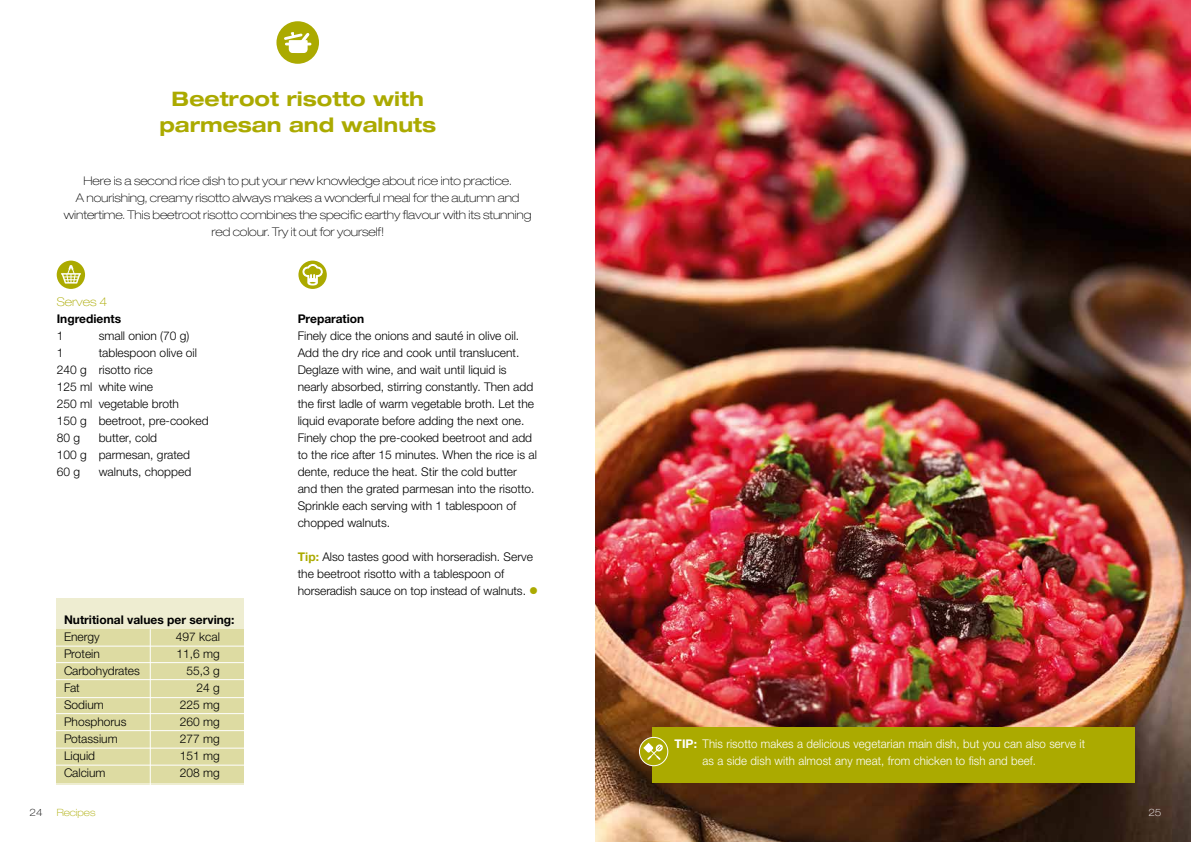
<style>
.page{position:relative;width:1191px;height:842px;background:#fff}
.page>*{position:absolute;margin:0;border:0;box-sizing:border-box;transform-origin:0 0}
.t1{font:700 expanded 20px/26px "Helvetica Neue LTW1 G";color:#abaa00;text-align:center}
.t2{font:300 12px/17px "Helvetica Neue LTW1 G";color:#000}
.t3{font:100 expanded 12px/17px "Helvetica Neue LTW1 G";letter-spacing:-.01em;color:#000;text-align:center}
.t4{font:300 12px/17px "Helvetica Neue LTW1 G";letter-spacing:.01em;color:#fff;scale:.95 1}
.t5{font:700 12px "Helvetica Neue LTW1 G";color:#000}
.t6{font:100 expanded 12px "Helvetica Neue LTW1 G";color:#abaa00}
.t7{font:100 expanded 10px "Helvetica Neue LTW1 G";color:#abaa00}
.t8{font:100 expanded 10px "Helvetica Neue LTW1 G";color:#000}
.t9{font:100 expanded 10px "Helvetica Neue LTW1 G";color:#fff}
.s1{font-weight:700;color:#abaa00}
.s2{color:#abaa00}
.s3{font-weight:700}
</style>
<div class="page">
<img style="left:595px;top:0;width:596px;height:842px">
<svg style="left:298px;top:261px;width:29px;height:28px"></svg>
<svg style="left:303px;top:264px;width:21px;height:21px"></svg>
<div style="left:57px;top:261px;width:28px;height:28px;background:#abaa00;border-radius:50%"></div>
<svg style="left:61px;top:265px;width:20px;height:19px"></svg>
<svg style="left:639px;top:737px;width:29px;height:29px"></svg>
<div style="left:639px;top:737px;width:29px;height:29px;border:1px solid #fff;border-radius:50%"></div>
<div style="left:643px;top:727px;width:491px;height:55px;background:#abaa00"></div>
<div style="left:57px;top:598px;width:187px;height:187px;background:#eeedd1"></div>
<div style="left:57px;top:629px;width:187px;height:153px;background:#dddba2"></div>
<hr style="left:150px;top:629px;width:1px;height:176px;background:#fff">
<hr style="left:51px;top:646px;width:231px;height:1px;background:#fff">
<hr style="left:53px;top:662px;width:230px;height:1px;background:#fff">
<hr style="left:53px;top:679px;width:230px;height:1px;background:#fff">
<hr style="left:53px;top:697px;width:230px;height:1px;background:#fff">
<hr style="left:51px;top:713px;width:231px;height:1px;background:#fff">
<hr style="left:53px;top:730px;width:230px;height:1px;background:#fff">
<hr style="left:53px;top:748px;width:230px;height:1px;background:#fff">
<hr style="left:53px;top:765px;width:230px;height:1px;background:#fff">
<div style="left:276px;top:21px;width:43px;height:43px;background:#abaa00;border-radius:50%"></div>
<svg style="left:284px;top:32px;width:28px;height:21px"></svg>
<h1 class="t1" style="left:159px;top:85px;width:278px">Beetroot risotto with parmesan and walnuts</h1>
<p class="t3" style="left:64px;top:172px;width:469px">Here is a second rice dish to put your new knowledge about rice into practice.<br>A nourishing, creamy risotto always makes a wonderful meal for the autumn and wintertime. This beetroot risotto combines the specific earthy flavour with its stunning red colour. Try it out for yourself!</p>
<p class="t6" style="left:57px;top:294px;width:52px">Serves 4</p>
<p class="t5" style="left:57px;top:311px;width:66px">Ingredients</p>
<p class="t2" style="left:57px;top:327px;width:8px">1</p>
<p class="t2" style="left:99px;top:327px;width:92px">small onion (70 g)</p>
<p class="t2" style="left:57px;top:344px;width:8px">1</p>
<p class="t2" style="left:57px;top:344px;width:153px;text-indent:42px">tablespoon olive oil<br>240 g risotto rice<br>125 ml white wine<br>250 ml vegetable broth<br>150 g beetroot, pre-cooked<br>80 g</p>
<p class="t2" style="left:57px;top:429px;width:135px;text-indent:42px">butter, cold<br>100 g parmesan, grated<br>60 g</p>
<p class="t2" style="left:99px;top:463px;width:94px">walnuts, chopped</p>
<p class="t5" style="left:64px;top:612px;width:172px">Nutritional values per serving:</p>
<p class="t2" style="left:64px;top:628px;width:37px">Energy</p>
<p class="t2" style="left:176px;top:628px;width:46px">497 kcal</p>
<p class="t2" style="left:64px;top:645px;width:37px">Protein</p>
<p class="t2" style="left:177px;top:645px;width:45px">11,6 mg</p>
<p class="t2" style="left:64px;top:662px;width:77px">Carbohydrates</p>
<p class="t2" style="left:187px;top:662px;width:35px">55,3 g</p>
<p class="t2" style="left:64px;top:679px;width:17px">Fat</p>
<p class="t2" style="left:197px;top:679px;width:25px">24 g</p>
<p class="t2" style="left:64px;top:696px;width:41px">Sodium</p>
<p class="t2" style="left:180px;top:696px;width:42px">225 mg</p>
<p class="t2" style="left:64px;top:713px;width:64px">Phosphorus</p>
<p class="t2" style="left:180px;top:713px;width:42px">260 mg</p>
<p class="t2" style="left:64px;top:730px;width:55px">Potassium</p>
<p class="t2" style="left:180px;top:730px;width:42px">277 mg</p>
<p class="t2" style="left:64px;top:747px;width:33px">Liquid</p>
<p class="t2" style="left:180px;top:747px;width:42px">151 mg</p>
<p class="t2" style="left:64px;top:764px;width:43px">Calcium</p>
<p class="t2" style="left:180px;top:764px;width:42px">208 mg</p>
<p class="t5" style="left:298px;top:311px;width:68px">Preparation</p>
<p class="t2" style="left:298px;top:327px;width:241px">Finely dice the onions and sauté in olive oil.<br>Add the dry rice and cook until translucent.<br>Deglaze with wine, and wait until liquid is nearly absorbed, stirring constantly. Then add the first ladle of warm vegetable broth. Let the liquid evaporate before adding the next one.<br>Finely chop the pre-cooked beetroot and add to the rice after 15 minutes. When the rice is al dente, reduce the heat. Stir the cold butter and then the grated parmesan into the risotto.<br>Sprinkle each serving with 1 tablespoon of chopped walnuts.</p>
<p class="t2" style="left:298px;top:548px;width:242px"><span class="s1">Tip:</span> Also tastes good with horseradish. Serve the beetroot risotto with a tablespoon of horseradish sauce on top instead of walnuts. <span class="s2">●</span></p>
<p class="t4" style="left:702px;top:735px;width:404px;text-indent:-28px"><span class="s3">TIP:</span> This risotto makes a delicious vegetarian main dish, but you can also serve it as a side dish with almost any meat, from chicken to fish and beef.</p>
<p class="t8" style="left:30px;top:806px;width:14px">24</p>
<p class="t7" style="left:57px;top:806px;width:40px">Recipes</p>
<p class="t9" style="left:1148px;top:806px;width:14px">25</p>
</div>
